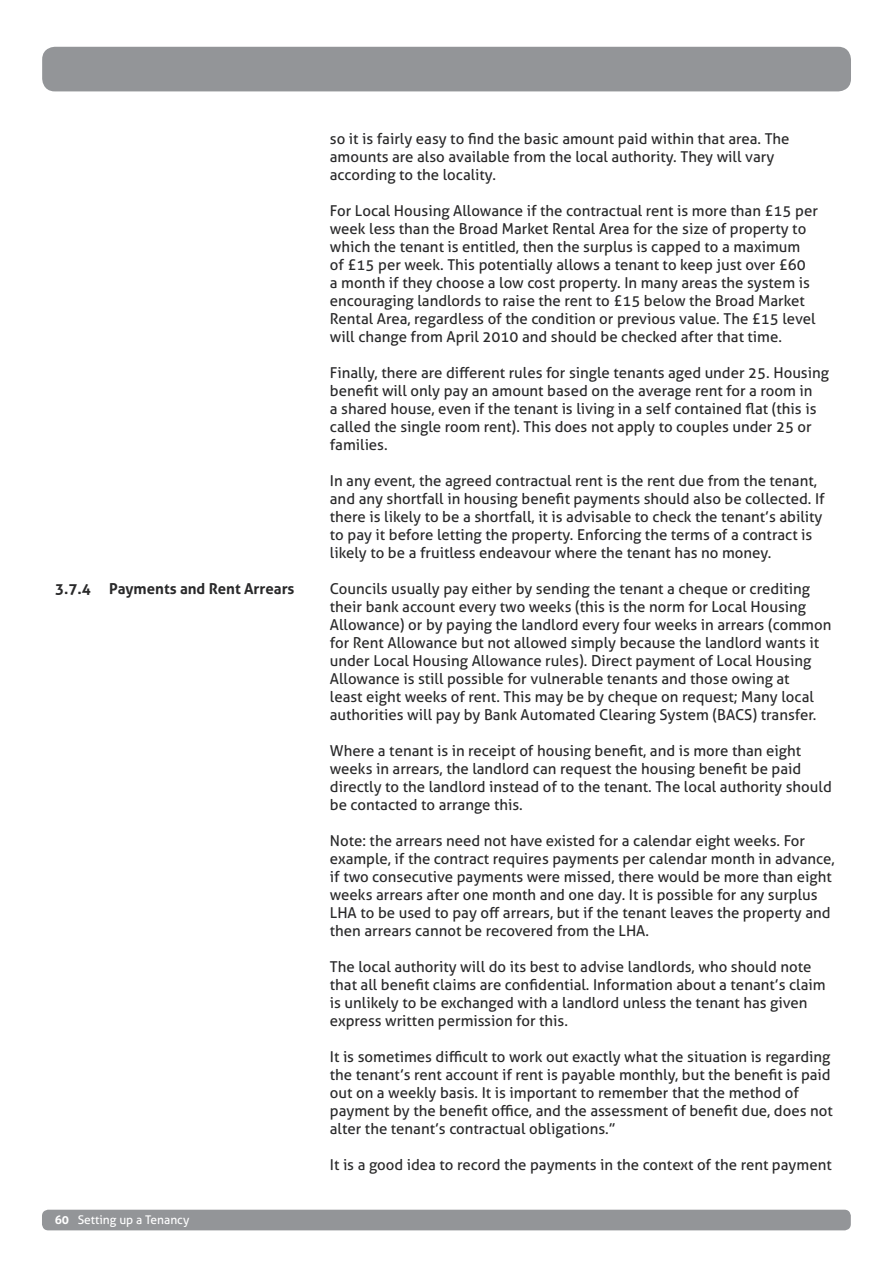
<style>
.page{position:relative;width:893px;height:1263px;background:#fff}
.page>*{position:absolute;margin:0;border:0;box-sizing:border-box;transform-origin:0 0}
.t1{font:15px/18px "Aller";color:#29292a}
.t2{font:700 15px "Aller";color:#29292a}
.t3{font:12px "Aller";color:#fff}
.s1{font-weight:700}
</style>
<div class="page">
<div style="left:42px;top:1210px;width:809px;height:20px;background:#939598;border-radius:6px"></div>
<div style="left:42px;top:47px;width:809px;height:44px;background:#939598;border-radius:13px"></div>
<p class="t2" style="left:55px;top:579px;width:241px">3.7.4 Payments and Rent Arrears</p>
<p class="t3" style="left:55px;top:1212px;width:136px"><span class="s1">60</span> Setting up a Tenancy</p>
<p class="t1" style="left:330px;top:130px;width:461px">so it is fairly easy to find the basic amount paid within that area. The amounts are also available from the local authority. They will vary according to the locality.</p>
<p class="t1" style="left:330px;top:202px;width:489px">For Local Housing Allowance if the contractual rent is more than £15 per week less than the Broad Market Rental Area for the size of property to which the tenant is entitled, then the surplus is capped to a maximum of £15 per week. This potentially allows a tenant to keep just over £60<br>a month if they choose a low cost property. In many areas the system is encouraging landlords to raise the rent to £15 below the Broad Market Rental Area, regardless of the condition or previous value. The £15 level will change from April 2010 and should be checked after that time.</p>
<p class="t1" style="left:330px;top:364px;width:501px">Finally, there are different rules for single tenants aged under 25. Housing benefit will only pay an amount based on the average rent for a room in<br>a shared house, even if the tenant is living in a self contained flat (this is called the single room rent). This does not apply to couples under 25 or families.</p>
<p class="t1" style="left:330px;top:472px;width:496px">In any event, the agreed contractual rent is the rent due from the tenant, and any shortfall in housing benefit payments should also be collected. If there is likely to be a shortfall, it is advisable to check the tenant’s ability to pay it before letting the property. Enforcing the terms of a contract is likely to be a fruitless endeavour where the tenant has no money.</p>
<p class="t1" style="left:330px;top:580px;width:503px">Councils usually pay either by sending the tenant a cheque or crediting their bank account every two weeks (this is the norm for Local Housing Allowance) or by paying the landlord every four weeks in arrears (common for Rent Allowance but not allowed simply because the landlord wants it under Local Housing Allowance rules). Direct payment of Local Housing Allowance is still possible for vulnerable tenants and those owing at<br>least eight weeks of rent. This may be by cheque on request; Many local authorities will pay by Bank Automated Clearing System (BACS) transfer.</p>
<p class="t1" style="left:330px;top:742px;width:503px">Where a tenant is in receipt of housing benefit, and is more than eight weeks in arrears, the landlord can request the housing benefit be paid directly to the landlord instead of to the tenant. The local authority should be contacted to arrange this.</p>
<p class="t1" style="left:330px;top:832px;width:506px">Note: the arrears need not have existed for a calendar eight weeks. For example, if the contract requires payments per calendar month in advance, if two consecutive payments were missed, there would be more than eight weeks arrears after one month and one day. It is possible for any surplus LHA to be used to pay off arrears, but if the tenant leaves the property and then arrears cannot be recovered from the LHA.</p>
<p class="t1" style="left:330px;top:958px;width:497px">The local authority will do its best to advise landlords, who should note that all benefit claims are confidential. Information about a tenant’s claim is unlikely to be exchanged with a landlord unless the tenant has given express written permission for this.</p>
<p class="t1" style="left:330px;top:1048px;width:504px">It is sometimes difficult to work out exactly what the situation is regarding the tenant’s rent account if rent is payable monthly, but the benefit is paid out on a weekly basis. It is important to remember that the method of payment by the benefit office, and the assessment of benefit due, does not alter the tenant’s contractual obligations.”</p>
<p class="t1" style="left:330px;top:1156px;width:503px">It is a good idea to record the payments in the context of the rent payment</p>
</div>
